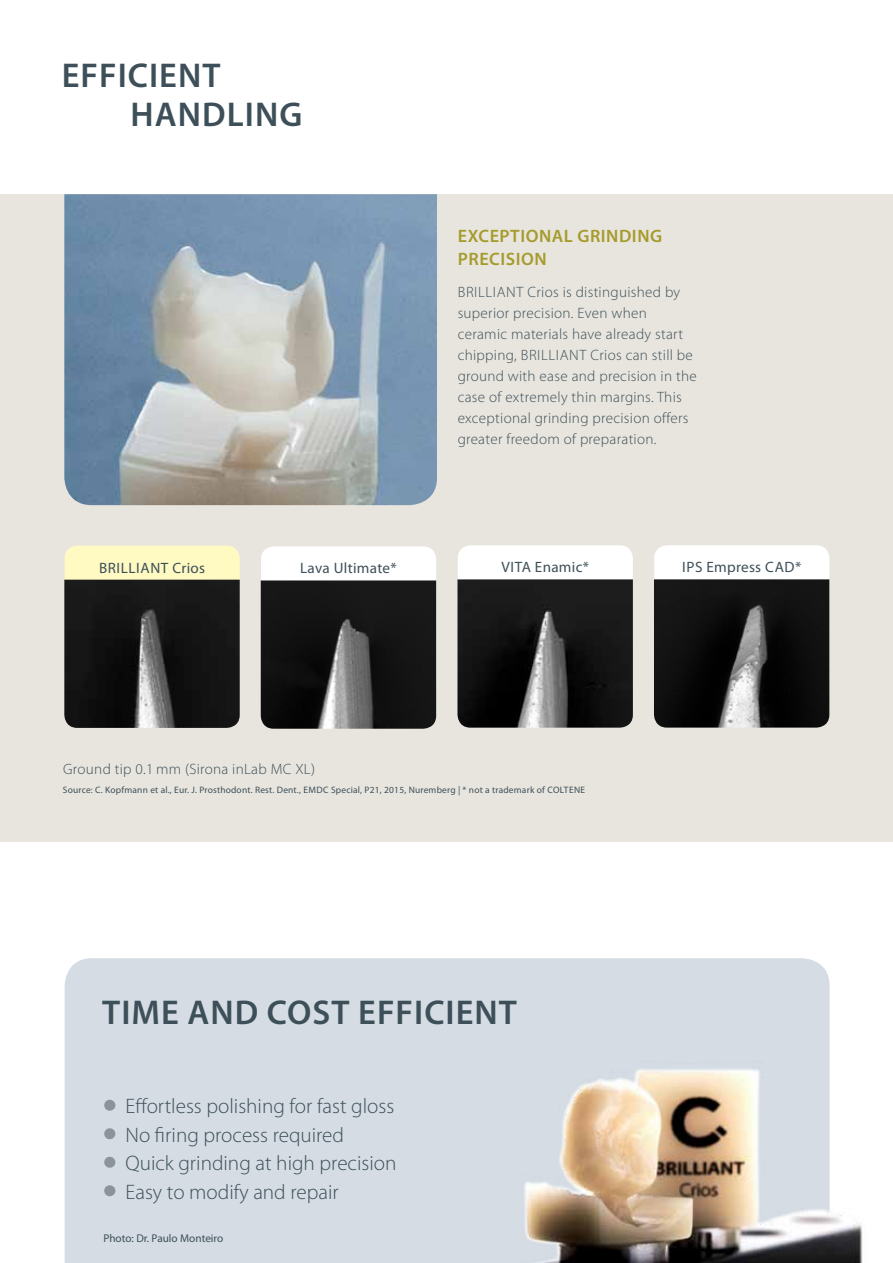
<style>
.page{position:relative;width:893px;height:1263px;background:#fff}
.page>*{position:absolute;margin:0;border:0;box-sizing:border-box;transform-origin:0 0}
.t1{font:600 34.5px/39px "Myriad Pro";letter-spacing:.03em;color:#3d4f58}
.t2{font:300 21px "Myriad Pro";color:#3d4f58}
.t3{font:600 18px/22.5px "Myriad Pro";letter-spacing:.03em;color:#a69b2d}
.t4{font:300 15px/21px "Myriad Pro";letter-spacing:.02em;color:#3d4f58}
.t5{font:15px "Myriad Pro";letter-spacing:.02em;color:#3d4f58}
.t6{font:15px "Myriad Pro";letter-spacing:.04em;color:#3d4f58}
.t7{font:11.25px "Myriad Pro";color:#3d4f58}
.t8{font:9.3px "Myriad Pro";letter-spacing:.02em;color:#3d4f58}
.s1{font-size:61.65px;color:#8b939b}
</style>
<div class="page">
<div style="left:0;top:194px;width:893px;height:648px;background:#e8e5de"></div>
<div style="left:65px;top:958px;width:764px;height:305px;background:#d5dce4"></div>
<div style="left:65px;top:546px;width:175px;height:147px;background:#fffac2;border-radius:13px"></div>
<div style="left:261px;top:546px;width:175px;height:148px;background:#fff;border-radius:13px"></div>
<div style="left:654px;top:545px;width:175px;height:148px;background:#fff;border-radius:13px"></div>
<div style="left:458px;top:545px;width:175px;height:148px;background:#fff;border-radius:13px"></div>
<img style="left:64px;top:580px;width:176px;height:148px">
<img style="left:64px;top:194px;width:373px;height:311px">
<img style="left:261px;top:580px;width:175px;height:149px">
<img style="left:654px;top:579px;width:175px;height:149px">
<img style="left:457px;top:579px;width:176px;height:149px">
<img style="left:489px;top:1061px;width:374px;height:202px">
<h1 class="t1" style="left:131px;top:55px;width:173px;text-indent:-69px">EFFICIENT<br>HANDLING</h1>
<p class="t3" style="left:458px;top:224px;width:206px">EXCEPTIONAL GRINDING<br>PRECISION</p>
<p class="t4" style="left:458px;top:281px;width:241px">BRILLIANT Crios is distinguished by superior precision. Even when ceramic materials have already start chipping, BRILLIANT Crios can still be ground with ease and precision in the case of extremely thin margins. This exceptional grinding precision offers greater freedom of preparation.</p>
<p class="t6" style="left:99px;top:558px;width:108px">BRILLIANT Crios</p>
<p class="t5" style="left:300px;top:559px;width:98px">Lava Ultimate*</p>
<p class="t5" style="left:501px;top:558px;width:89px">VITA Enamic*</p>
<p class="t5" style="left:682px;top:558px;width:121px">IPS Empress CAD*</p>
<p class="t4" style="left:63px;top:758px;width:253px">Ground tip 0.1 mm (Sirona inLab MC XL)</p>
<p class="t8" style="left:63px;top:784px;width:524px">Source: C. Kopfmann et al., Eur. J. Prosthodont. Rest. Dent., EMDC Special, P21, 2015, Nuremberg | * not a trademark of COLTENE</p>
<h1 class="t1" style="left:102px;top:992px;width:416px">TIME AND COST EFFICIENT</h1>
<h2 class="t2" style="left:102px;top:1093px;width:294px"><span class="s1">•</span> Effortless polishing for fast gloss</h2>
<h2 class="t2" style="left:102px;top:1122px;width:243px"><span class="s1">•</span> No firing process required</h2>
<h2 class="t2" style="left:102px;top:1150px;width:296px"><span class="s1">•</span> Quick grinding at high precision</h2>
<h2 class="t2" style="left:102px;top:1179px;width:238px"><span class="s1">•</span> Easy to modify and repair</h2>
<p class="t7" style="left:103px;top:1231px;width:121px">Photo: Dr. Paulo Monteiro</p>
</div>
